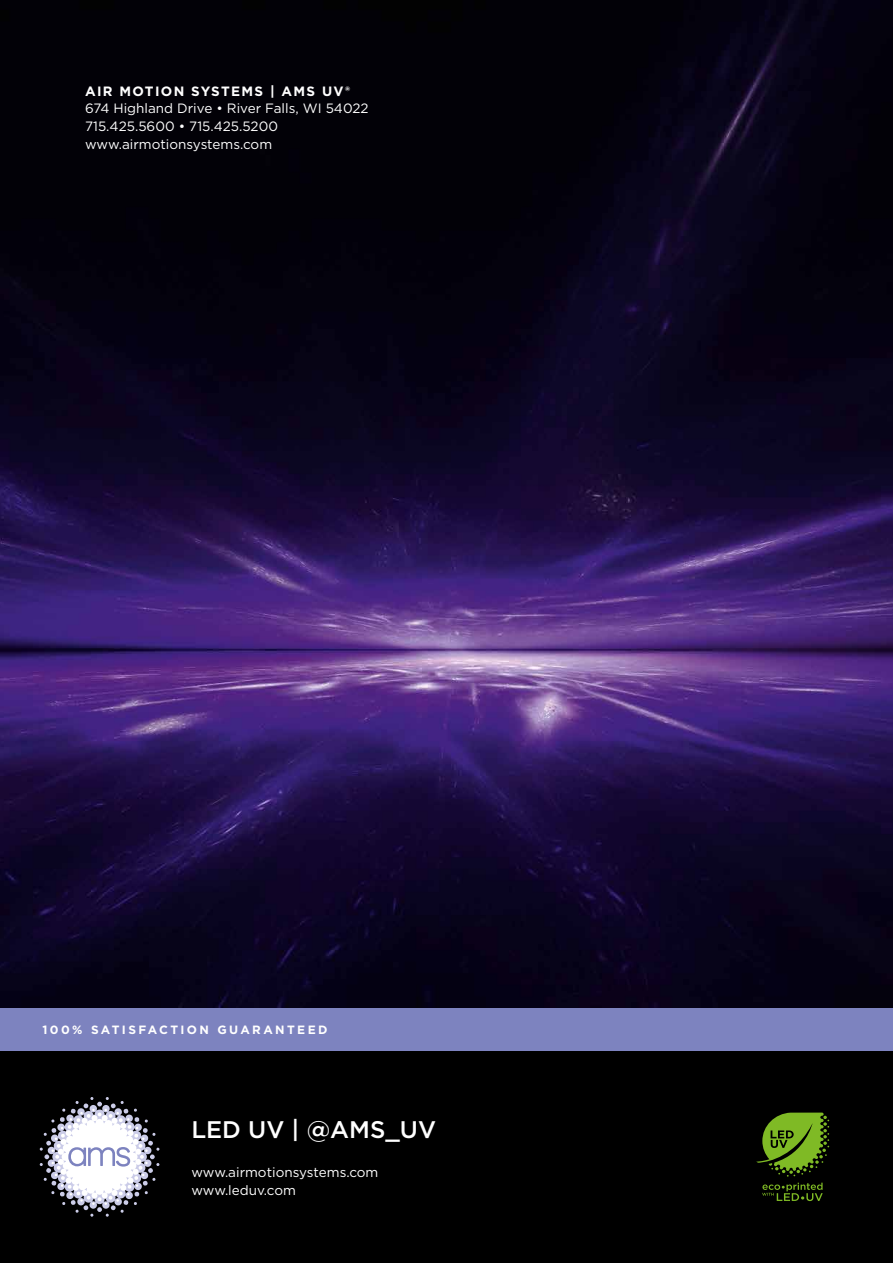
<style>
.page{position:relative;width:893px;height:1263px;background:#fff}
.page>*{position:absolute;margin:0;border:0;box-sizing:border-box;transform-origin:0 0}
.t1{font:500 24px "Gotham";color:#fff}
.t2{font:13.5px/17.5px "Gotham";color:#fff}
.t3{font:700 13.5px "Gotham";letter-spacing:.1em;color:#fff}
.t4{font:700 12px "Gotham";letter-spacing:.2em;color:#fff}
</style>
<div class="page">
<img style="left:0;top:0;width:893px;height:1008px">
<div style="left:0;top:1050px;width:893px;height:213px;background:#000"></div>
<div style="left:0;top:1008px;width:893px;height:43px;background:#7d83bf"></div>
<svg style="left:40px;top:1097px;width:120px;height:120px"></svg>
<svg style="left:756px;top:1112px;width:73px;height:89px"></svg>
<p class="t3" style="left:85px;top:82px;width:266px">AIR MOTION SYSTEMS | AMS UV®</p>
<p class="t2" style="left:85px;top:100px;width:285px">674 Highland Drive • River Falls, WI 54022<br>715.425.5600 • 715.425.5200 www.airmotionsystems.com</p>
<p class="t4" style="left:43px;top:1022px;width:287px">100% SATISFACTION GUARANTEED</p>
<h1 class="t1" style="left:191px;top:1114px;width:246px">LED UV | @AMS_UV</h1>
<p class="t2" style="left:191px;top:1163px;width:189px">www.airmotionsystems.com www.leduv.com</p>
</div>
